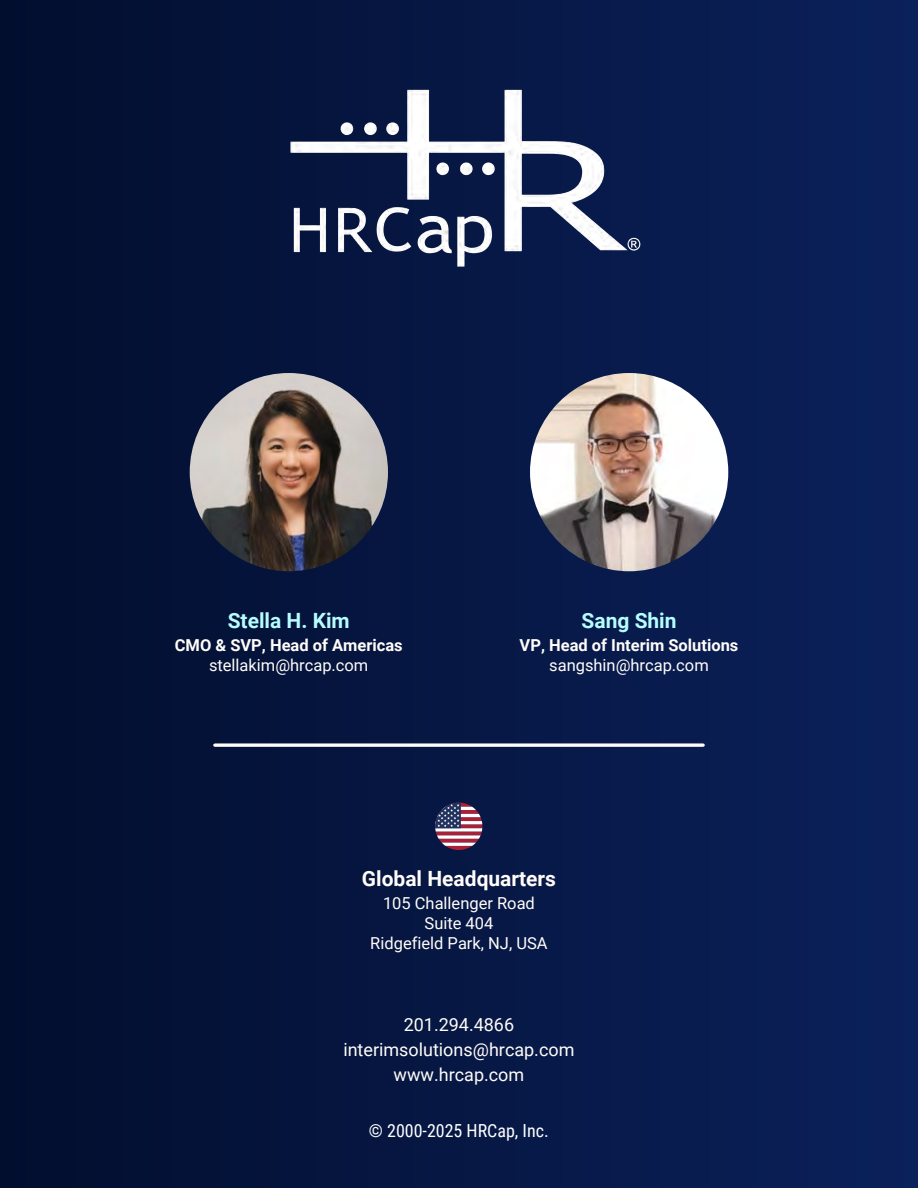
<style>
.page{position:relative;width:918px;height:1188px;background:#fff}
.page>*{position:absolute;margin:0;border:0;box-sizing:border-box;transform-origin:0 0}
.t1{font:700 21px "Roboto";color:#b5fdff}
.t2{font:700 21px "Roboto";color:#fffcf9}
.t3{font:18px/24.8px "Roboto";color:#fffcf9;text-align:center}
.t4{font:18px "Roboto Condensed";color:#fff}
.t5{font:700 16.5px/20.2px "Roboto";color:#fffcf9;text-align:center}
.t6{font:16.5px/20.2px "Roboto";color:#fffcf9;text-align:center}
.s1{font-weight:400}
</style>
<div class="page">
<div style="left:0;top:0;width:918px;height:1188px;background:linear-gradient(to right,#020e2e,#0b215b)"></div>
<svg style="left:215px;top:743px;width:488px;height:4px"></svg>
<svg style="left:435px;top:803px;width:47px;height:47px"></svg>
<img style="left:530px;top:373px;width:198px;height:198px;border-radius:50%">
<img style="left:190px;top:373px;width:198px;height:198px;border-radius:50%">
<img style="left:264px;top:85px;width:390px;height:187px">
<p class="t1" style="left:228px;top:609px;width:124px">Stella H. Kim</p>
<p class="t5" style="left:175px;top:635px;width:229px">CMO &amp; SVP, Head of Americas <span class="s1">stellakim@hrcap.com</span></p>
<h1 class="t1" style="left:582px;top:609px;width:97px">Sang Shin</h1>
<h1 class="t5" style="left:520px;top:635px;width:220px">VP, Head of Interim Solutions <span class="s1">sangshin@hrcap.com</span></h1>
<p class="t2" style="left:362px;top:867px;width:196px">Global Headquarters</p>
<p class="t6" style="left:370px;top:893px;width:179px">105 Challenger Road<br>Suite 404<br>Ridgefield Park, NJ, USA</p>
<p class="t3" style="left:343px;top:1013px;width:233px">201.294.4866 interimsolutions@hrcap.com www.hrcap.com</p>
<h1 class="t4" style="left:369px;top:1121px;width:181px">© 2000-2025 HRCap, Inc.</h1>
</div>
